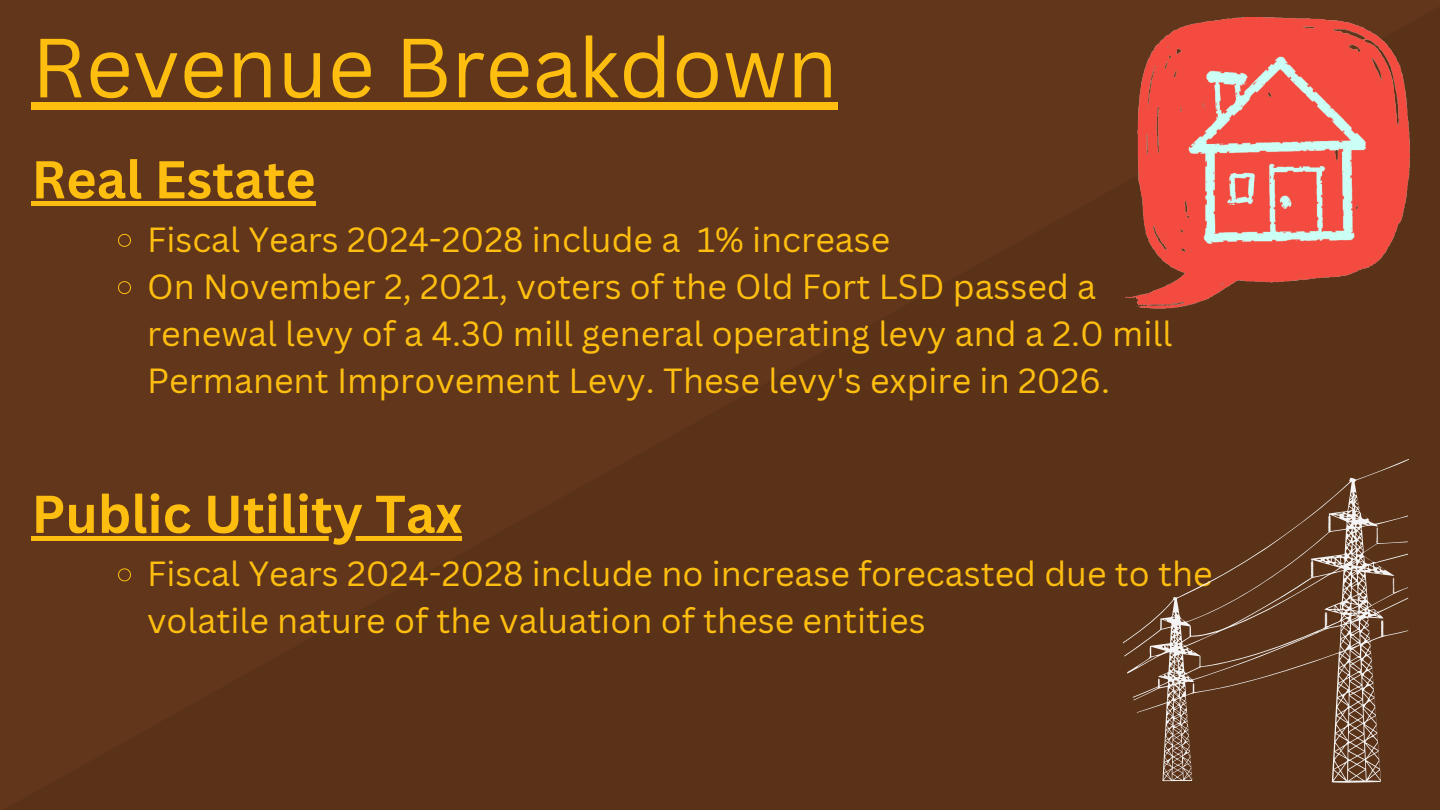
<style>
.page{position:relative;width:1440px;height:810px;background:#61361a}
.page>*{position:absolute;margin:0;border:0;box-sizing:border-box;transform-origin:0 0}
.t1{font:82px "Canva Sans";color:#febe10}
.t2{font:700 52px "Canva Sans";color:#febe10}
.t3{font:34px/47.2px "Canva Sans";color:#febe10}
</style>
<div class="page">
<div style="left:32px;top:201px;width:284px;height:5px;background:#febe10"></div>
<svg style="left:118px;top:234px;width:13px;height:13px"></svg>
<svg style="left:118px;top:281px;width:13px;height:13px"></svg>
<hr style="left:32px;top:536px;width:430px;height:4px;background:#febe10">
<svg style="left:118px;top:568px;width:13px;height:14px"></svg>
<img style="left:1126px;top:17px;width:283px;height:293px">
<svg style="left:1123px;top:459px;width:286px;height:324px;background:#67422b"></svg>
<div style="left:32px;top:102px;width:806px;height:7px;background:#febe10"></div>
<p class="t1" style="left:32px;top:10px;width:808px">Revenue Breakdown</p>
<h1 class="t2" style="left:32px;top:143px;width:286px">Real Estate</h1>
<h2 class="t3" style="left:147px;top:215px;width:535px">Fiscal Years 2024-2028 include a</h2>
<p class="t3" style="left:147px;top:215px;width:1027px;text-indent:550px">1% increase<br>On November 2, 2021, voters of the Old Fort LSD passed a renewal levy of a 4.30 mill general operating levy and a 2.0 mill</p>
<p class="t3" style="left:147px;top:357px;width:965px">Permanent Improvement Levy. These levy's expire in 2026.</p>
<h2 class="t2" style="left:32px;top:477px;width:432px">Public Utility Tax</h2>
<p class="t3" style="left:147px;top:549px;width:1067px">Fiscal Years 2024-2028 include no increase forecasted due to the volatile nature of the valuation of these entities</p>
</div>
